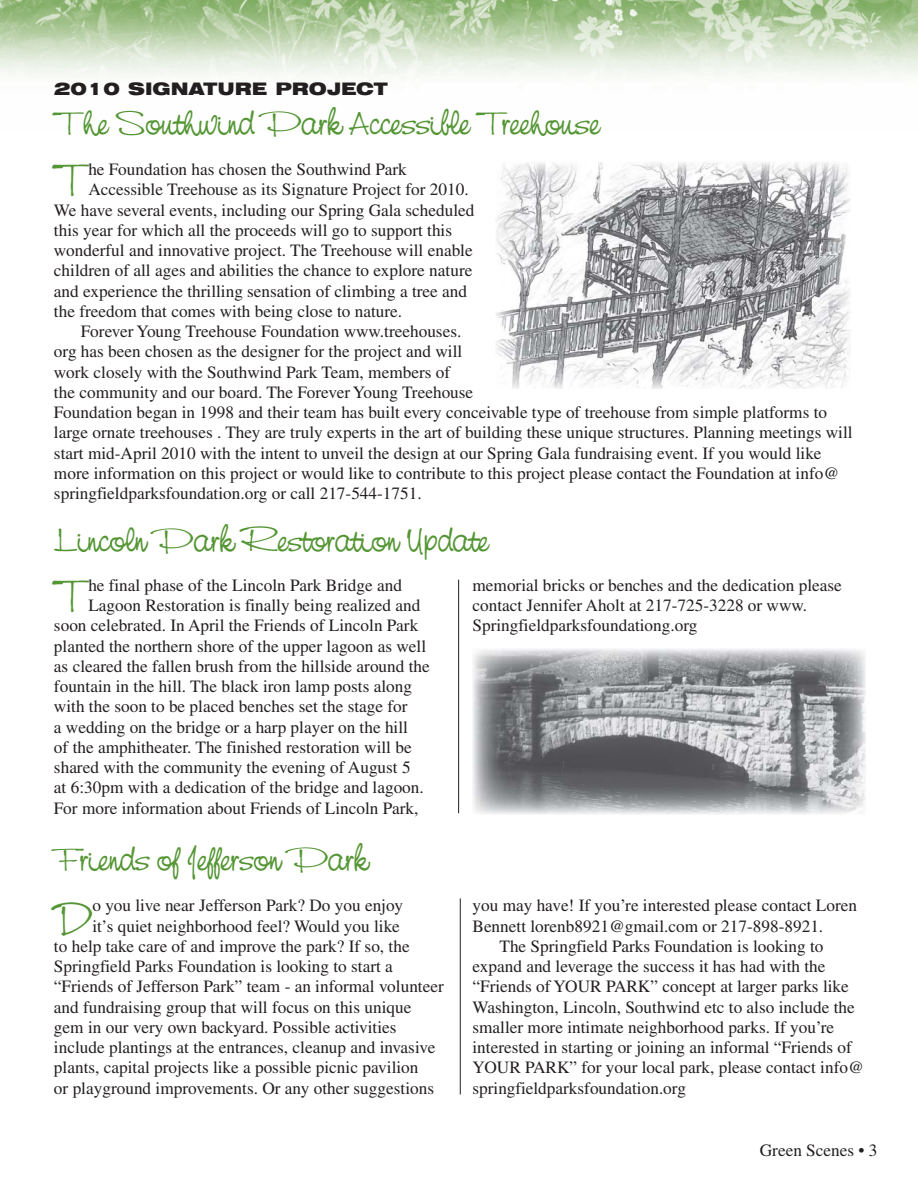
<style>
.page{position:relative;width:918px;height:1188px;background:#fff}
.page>*{position:absolute;margin:0;border:0;box-sizing:border-box;transform-origin:0 0}
.t1{font:46.65px "Nevison Cas D";color:#549534}
.t2{font:33px "Nevison Cas D";color:#549534;scale:1.2 1}
.t3{font:17.25px/20.2px "Times";color:#231f20}
.t4{font:900 expanded 17.25px "Swiss 721 BT";color:#231f20}
</style>
<div class="page">
<img style="left:0;top:0;width:918px;height:79px">
<hr style="left:458px;top:580px;width:1px;height:233px;background:#231f20">
<img style="left:496px;top:162px;width:354px;height:227px">
<hr style="left:460px;top:898px;width:1px;height:197px;background:#231f20">
<img style="left:472px;top:649px;width:394px;height:165px">
<p class="t4" style="left:54px;top:80px;width:335px">2010 SIGNATURE PROJECT</p>
<h2 class="t2" style="left:54px;top:111px;width:456px">The Southwind Park Accessible Treehouse</h2>
<h1 class="t1" style="left:54px;top:162px;width:36px">T</h1>
<p class="t3" style="left:88px;top:161px;width:320px">he Foundation has chosen the Southwind Park</p>
<p class="t3" style="left:88px;top:181px;width:382px">Accessible Treehouse as its Signature Project for 2010.</p>
<p class="t3" style="left:54px;top:201px;width:422px">We have several events, including our Spring Gala scheduled</p>
<p class="t3" style="left:54px;top:222px;width:400px">this year for which all the proceeds will go to support this</p>
<p class="t3" style="left:54px;top:242px;width:420px">wonderful and innovative project. The Treehouse will enable</p>
<p class="t3" style="left:54px;top:262px;width:420px">children of all ages and abilities the chance to explore nature</p>
<p class="t3" style="left:54px;top:282px;width:415px">and experience the thrilling sensation of climbing a tree and</p>
<p class="t3" style="left:54px;top:303px;width:350px">the freedom that comes with being close to nature.</p>
<p class="t3" style="left:81px;top:323px;width:382px">Forever Young Treehouse Foundation www.treehouses.</p>
<p class="t3" style="left:54px;top:343px;width:410px">org has been chosen as the designer for the project and will</p>
<p class="t3" style="left:54px;top:363px;width:398px">work closely with the Southwind Park Team, members of</p>
<p class="t3" style="left:54px;top:384px;width:421px">the community and our board. The Forever Young Treehouse</p>
<p class="t3" style="left:54px;top:404px;width:775px">Foundation began in 1998 and their team has built every conceivable type of treehouse from simple platforms to</p>
<p class="t3" style="left:54px;top:424px;width:800px">large ornate treehouses . They are truly experts in the art of building these unique structures. Planning meetings will</p>
<p class="t3" style="left:54px;top:444px;width:769px">start mid-April 2010 with the intent to unveil the design at our Spring Gala fundraising event. If you would like</p>
<p class="t3" style="left:54px;top:465px;width:787px">more information on this project or would like to contribute to this project please contact the Foundation at info@</p>
<p class="t3" style="left:54px;top:485px;width:369px">springfieldparksfoundation.org or call 217-544-1751.</p>
<h2 class="t2" style="left:54px;top:528px;width:364px">Lincoln Park Restoration Update</h2>
<p class="t3" style="left:472px;top:576px;width:371px">memorial bricks or benches and the dedication please contact Jennifer Aholt at 217-725-3228 or www.<br>Springfieldparksfoundationg.org</p>
<h1 class="t1" style="left:54px;top:578px;width:36px">T</h1>
<p class="t3" style="left:88px;top:576px;width:315px">he final phase of the Lincoln Park Bridge and</p>
<p class="t3" style="left:88px;top:597px;width:334px">Lagoon Restoration is finally being realized and</p>
<p class="t3" style="left:54px;top:617px;width:366px">soon celebrated. In April the Friends of Lincoln Park</p>
<p class="t3" style="left:54px;top:637px;width:374px">planted the northern shore of the upper lagoon as well</p>
<p class="t3" style="left:54px;top:657px;width:377px">as cleared the fallen brush from the hillside around the</p>
<p class="t3" style="left:54px;top:678px;width:360px">fountain in the hill. The black iron lamp posts along</p>
<p class="t3" style="left:54px;top:698px;width:355px">with the soon to be placed benches set the stage for</p>
<p class="t3" style="left:54px;top:718px;width:356px">a wedding on the bridge or a harp player on the hill</p>
<p class="t3" style="left:54px;top:738px;width:359px">of the amphitheater. The finished restoration will be</p>
<p class="t3" style="left:54px;top:759px;width:358px">shared with the community the evening of August 5</p>
<p class="t3" style="left:54px;top:779px;width:371px">at 6:30pm with a dedication of the bridge and lagoon.</p>
<p class="t3" style="left:54px;top:799px;width:366px">For more information about Friends of Lincoln Park,</p>
<h2 class="t2" style="left:54px;top:847px;width:263px">Friends of Jefferson Park</h2>
<h1 class="t1" style="left:54px;top:898px;width:40px">D</h1>
<p class="t3" style="left:92px;top:897px;width:312px">o you live near Jefferson Park? Do you enjoy</p>
<p class="t3" style="left:92px;top:917px;width:309px">it’s quiet neighborhood feel? Would you like</p>
<p class="t3" style="left:54px;top:938px;width:357px">to help take care of and improve the park? If so, the</p>
<p class="t3" style="left:54px;top:958px;width:340px">Springfield Parks Foundation is looking to start a</p>
<p class="t3" style="left:54px;top:978px;width:391px">“Friends of Jefferson Park” team - an informal volunteer</p>
<p class="t3" style="left:54px;top:998px;width:359px">and fundraising group that will focus on this unique</p>
<p class="t3" style="left:54px;top:1019px;width:344px">gem in our very own backyard. Possible activities</p>
<p class="t3" style="left:54px;top:1039px;width:383px">include plantings at the entrances, cleanup and invasive</p>
<p class="t3" style="left:54px;top:1059px;width:366px">plants, capital projects like a possible picnic pavilion</p>
<p class="t3" style="left:54px;top:1079px;width:382px">or playground improvements. Or any other suggestions</p>
<p class="t3" style="left:472px;top:897px;width:386px">you may have! If you’re interested please contact Loren</p>
<p class="t3" style="left:472px;top:917px;width:352px">Bennett lorenb8921@gmail.com or 217-898-8921.</p>
<p class="t3" style="left:499px;top:938px;width:326px">The Springfield Parks Foundation is looking to</p>
<p class="t3" style="left:472px;top:958px;width:355px">expand and leverage the success it has had with the</p>
<p class="t3" style="left:472px;top:978px;width:378px">“Friends of YOUR PARK” concept at larger parks like</p>
<p class="t3" style="left:472px;top:998px;width:384px">Washington, Lincoln, Southwind etc to also include the</p>
<p class="t3" style="left:472px;top:1019px;width:363px">smaller more intimate neighborhood parks. If you’re</p>
<p class="t3" style="left:472px;top:1039px;width:381px">interested in starting or joining an informal “Friends of</p>
<p class="t3" style="left:472px;top:1059px;width:393px">YOUR PARK” for your local park, please contact info@</p>
<p class="t3" style="left:472px;top:1079px;width:215px">springfieldparksfoundation.org</p>
<p class="t3" style="left:760px;top:1141px;width:119px">Green Scenes • 3</p>
</div>
